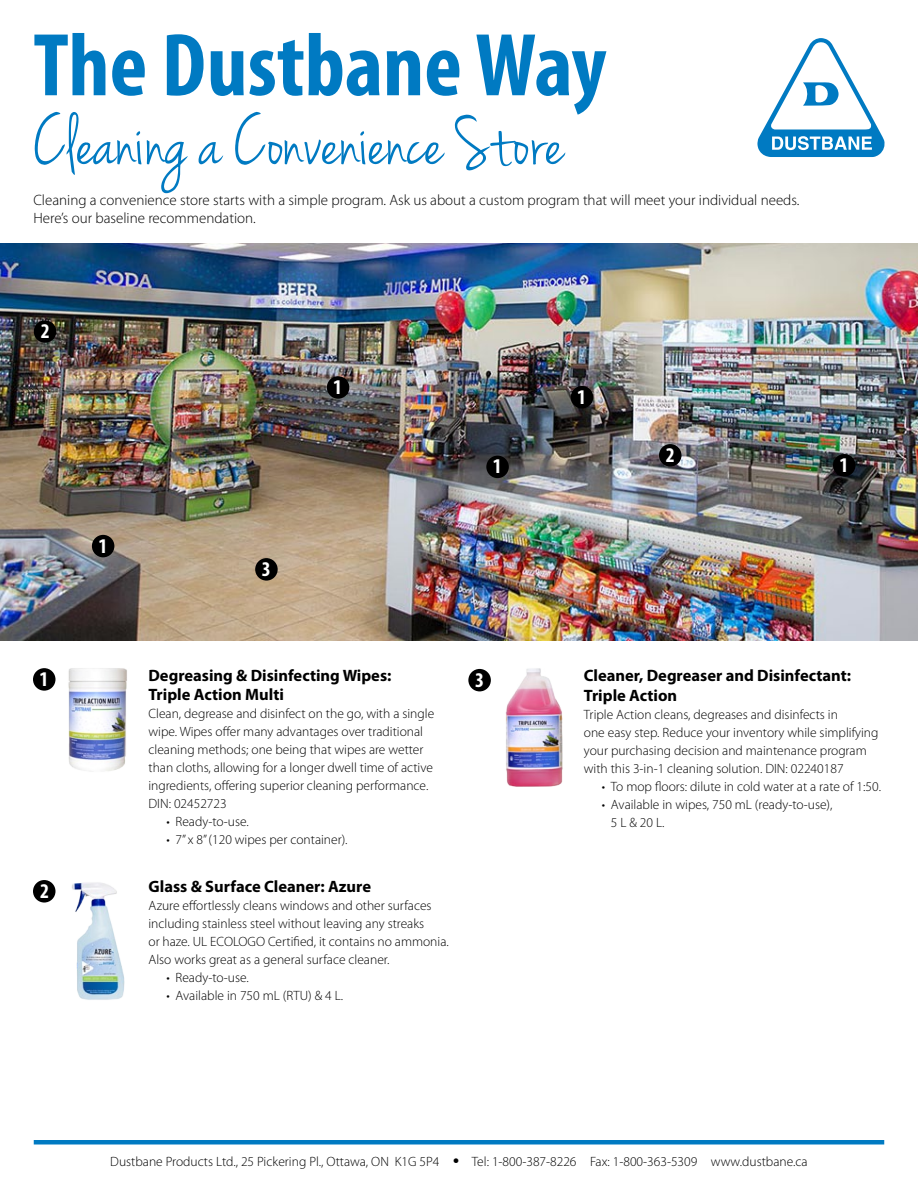
<style>
.page{position:relative;width:918px;height:1188px;background:#fff}
.page>*{position:absolute;margin:0;border:0;box-sizing:border-box;transform-origin:0 0}
.t1{font:700 condensed 90px "Myriad Pro";color:#007ac2}
.t2{font:75px "Jenna Sue";color:#007ac2}
.t3{font:700 condensed 21px "Myriad Pro";color:#fff}
.t4{font:700 16.5px/19.5px "Myriad Pro";color:#000}
.t5{font:300 15px/18px "Myriad Pro";color:#000}
.t6{font:300 13.5px/18px "Myriad Pro";color:#000}
.s1{font-weight:900;font-size:16.5px}
</style>
<div class="page">
<hr style="left:34px;top:1140px;width:850px;height:4px;background:#007ac2">
<svg style="left:757px;top:38px;width:128px;height:119px"></svg>
<img style="left:0;top:244px;width:918px;height:396px">
<div style="left:33px;top:880px;width:23px;height:23px;background:#000;border-radius:50%"></div>
<div style="left:33px;top:668px;width:23px;height:23px;background:#000;border-radius:50%"></div>
<img style="left:68px;top:668px;width:59px;height:103px">
<div style="left:468px;top:669px;width:23px;height:22px;background:#000;border-radius:50%"></div>
<img style="left:505px;top:668px;width:58px;height:119px">
<div style="left:34px;top:320px;width:22px;height:23px;background:#000;border-radius:50%"></div>
<div style="left:92px;top:535px;width:22px;height:22px;background:#000;border-radius:50%"></div>
<div style="left:255px;top:558px;width:23px;height:23px;background:#000;border-radius:50%"></div>
<div style="left:327px;top:376px;width:22px;height:23px;background:#000;border-radius:50%"></div>
<div style="left:486px;top:456px;width:23px;height:22px;background:#000;border-radius:50%"></div>
<div style="left:571px;top:386px;width:22px;height:22px;background:#000;border-radius:50%"></div>
<div style="left:833px;top:454px;width:23px;height:23px;background:#000;border-radius:50%"></div>
<div style="left:659px;top:444px;width:22px;height:23px;background:#000;border-radius:50%"></div>
<img style="left:72px;top:882px;width:53px;height:118px">
<h1 class="t1" style="left:33px;top:9px;width:575px">The Dustbane Way</h1>
<h2 class="t2" style="left:33px;top:99px;width:532px">Cleaning a Convenience Store</h2>
<p class="t5" style="left:33px;top:191px;width:768px">Cleaning a convenience store starts with a simple program. Ask us about a custom program that will meet your individual needs.<br>Here’s our baseline recommendation.</p>
<h3 class="t3" style="left:41px;top:318px;width:10px">2</h3>
<h3 class="t3" style="left:98px;top:533px;width:10px">1</h3>
<h3 class="t3" style="left:333px;top:374px;width:10px">1</h3>
<h3 class="t3" style="left:262px;top:556px;width:10px">3</h3>
<h3 class="t3" style="left:493px;top:453px;width:10px">1</h3>
<h3 class="t3" style="left:577px;top:384px;width:10px">1</h3>
<h3 class="t3" style="left:666px;top:442px;width:10px">2</h3>
<h3 class="t3" style="left:839px;top:452px;width:10px">1</h3>
<p class="t4" style="left:148px;top:665px;width:244px">Degreasing &amp; Disinfecting Wipes:<br>Triple Action Multi</p>
<p class="t6" style="left:148px;top:704px;width:287px">Clean, degrease and disinfect on the go, with a single wipe. Wipes offer many advantages over traditional cleaning methods; one being that wipes are wetter than cloths, allowing for a longer dwell time of active ingredients, offering superior cleaning performance.<br>DIN: 02452723</p>
<p class="t6" style="left:166px;top:812px;width:84px">• Ready-to-use.</p>
<p class="t6" style="left:166px;top:830px;width:183px">• 7” x 8” (120 wipes per container).</p>
<p class="t4" style="left:148px;top:877px;width:224px">Glass &amp; Surface Cleaner: Azure</p>
<p class="t6" style="left:148px;top:897px;width:302px">Azure effortlessly cleans windows and other surfaces including stainless steel without leaving any streaks<br>or haze. UL ECOLOGO Certified, it contains no ammonia.<br>Also works great as a general surface cleaner.</p>
<p class="t6" style="left:166px;top:969px;width:84px">• Ready-to-use.</p>
<p class="t6" style="left:166px;top:987px;width:178px">• Available in 750 mL (RTU) &amp; 4 L.</p>
<h3 class="t3" style="left:39px;top:666px;width:10px">1</h3>
<p class="t4" style="left:584px;top:665px;width:269px">Cleaner, Degreaser and Disinfectant:<br>Triple Action</p>
<p class="t6" style="left:584px;top:705px;width:296px">Triple Action cleans, degreases and disinfects in<br>one easy step. Reduce your inventory while simplifying your purchasing decision and maintenance program with this 3-in-1 cleaning solution. DIN: 02240187</p>
<p class="t6" style="left:602px;top:777px;width:281px">• To mop floors: dilute in cold water at a rate of 1:50.</p>
<p class="t6" style="left:611px;top:795px;width:223px;text-indent:-9px">• Available in wipes, 750 mL (ready-to-use),<br>5 L &amp; 20 L.</p>
<h3 class="t3" style="left:475px;top:667px;width:10px">3</h3>
<h3 class="t3" style="left:40px;top:878px;width:10px">2</h3>
<p class="t6" style="left:110px;top:1153px;width:699px">Dustbane Products Ltd., 25 Pickering Pl., Ottawa, ON K1G 5P4 <span class="s1">•</span> Tel: 1-800-387-8226 Fax: 1-800-363-5309 www.dustbane.ca</p>
</div>
